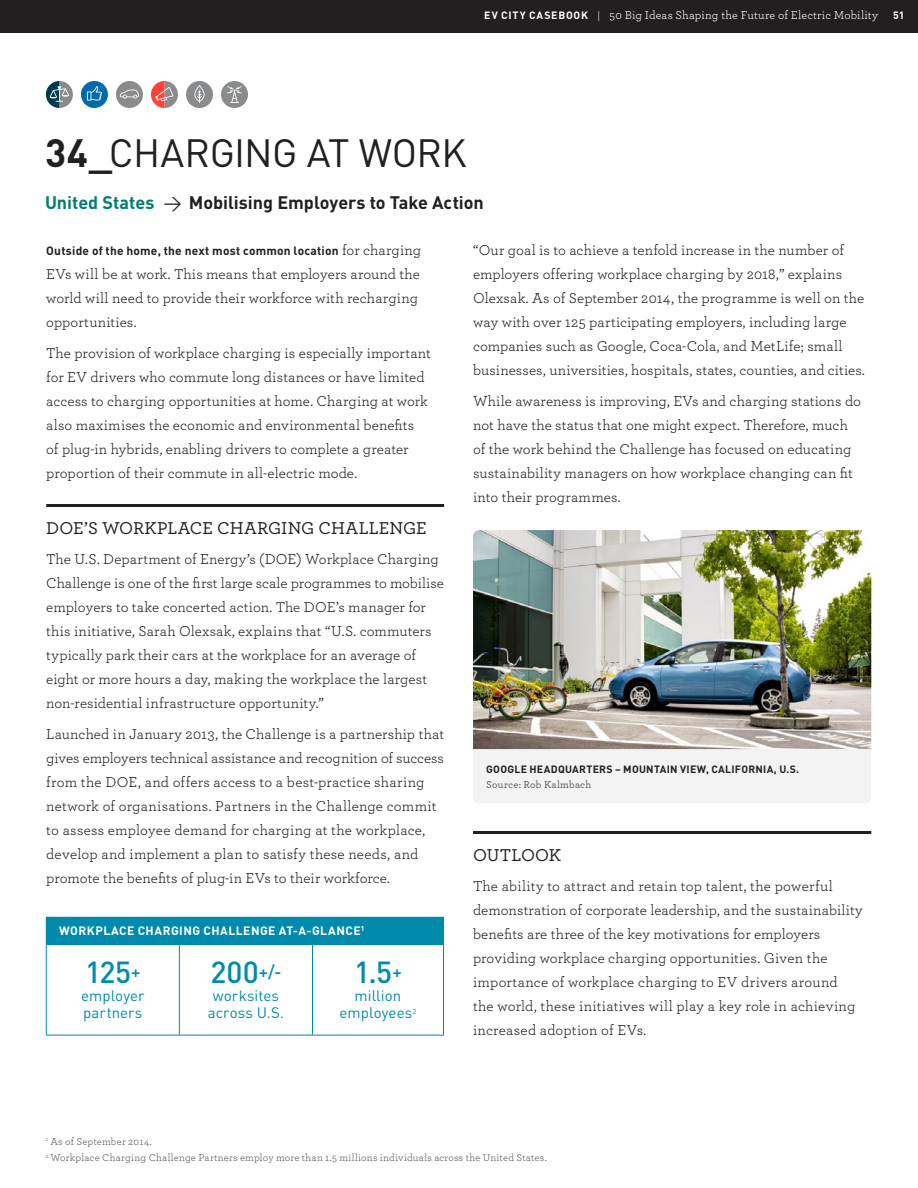
<style>
.page{position:relative;width:918px;height:1188px;background:#fff}
.page>*{position:absolute;margin:0;border:0;box-sizing:border-box;transform-origin:0 0}
.t1{font:39px "DIN";letter-spacing:-.02em;color:#231f20}
.t2{font:500 30.15px "DIN";color:#008aac}
.t3{font:700 18px "DIN";color:#231f20}
.Subhead{font:500 18px "Archer";letter-spacing:-.005em;color:#231f20}
.Body{font:15px/24px "Archer";letter-spacing:.005em;color:#231f20}
.t4{font:15px "DIN";letter-spacing:.005em;color:#008aac}
.t5{font:12px "Archer";letter-spacing:.01em;color:#fff}
.Body-2{font:700 12px "DIN";letter-spacing:.02em;color:#231f20}
.t6{font:700 12px "DIN";letter-spacing:.035em;color:#fff}
.Footnote{font:10.5px "Archer";letter-spacing:.015em;color:#54575a}
.Image_Caption-Title{font:700 10.5px "DIN";letter-spacing:.025em;color:#231f20}
.Image_Caption-Source{font:500 10.5px "Archer";letter-spacing:.02em;color:#54575a}
.s1{font-family:"DIN";font-weight:700;font-size:10.5px}
.s2{font-size:10.5px}
.s3{font-weight:700}
.s4{color:#007f6e}
.s5{font-weight:400}
.s6{font-family:"Archer";font-weight:400;font-size:15px}
</style>
<div class="page">
<div style="left:81px;top:81px;width:27px;height:27px;background:#006ba7;border-radius:14px"></div>
<div style="left:116px;top:81px;width:27px;height:27px;background:#8a8b8d;border-radius:14px"></div>
<div style="left:186px;top:81px;width:27px;height:27px;background:#8a8b8d;border-radius:14px"></div>
<div style="left:221px;top:81px;width:27px;height:27px;background:#8a8b8d;border-radius:14px"></div>
<hr style="left:46px;top:504px;width:398px;height:3px;background:#231f20">
<div style="left:46px;top:917px;width:398px;height:27px;background:#008aac"></div>
<hr style="left:46px;top:945px;width:1px;height:90px;background:#008aac">
<hr style="left:46px;top:944px;width:133px;height:1px;background:#008aac">
<hr style="left:46px;top:1035px;width:133px;height:1px;background:#008aac">
<hr style="left:179px;top:945px;width:1px;height:90px;background:#008aac">
<hr style="left:179px;top:944px;width:134px;height:1px;background:#008aac">
<hr style="left:179px;top:1035px;width:134px;height:1px;background:#008aac">
<hr style="left:312px;top:945px;width:1px;height:90px;background:#008aac">
<hr style="left:313px;top:944px;width:131px;height:1px;background:#008aac">
<hr style="left:443px;top:945px;width:1px;height:90px;background:#008aac">
<hr style="left:313px;top:1035px;width:131px;height:1px;background:#008aac">
<img style="left:473px;top:530px;width:398px;height:219px">
<div style="left:473px;top:749px;width:398px;height:54px;background:#f3f3f3"></div>
<hr style="left:473px;top:831px;width:398px;height:3px;background:#231f20">
<div style="left:0;top:0;width:918px;height:32px;background:#231f20"></div>
<svg style="left:151px;top:81px;width:27px;height:27px"></svg>
<svg style="left:87px;top:86px;width:15px;height:15px"></svg>
<svg style="left:227px;top:86px;width:15px;height:17px"></svg>
<svg style="left:46px;top:81px;width:27px;height:27px"></svg>
<svg style="left:120px;top:90px;width:19px;height:9px"></svg>
<svg style="left:194px;top:85px;width:11px;height:18px"></svg>
<p class="t5" style="left:484px;top:8px;width:422px"><span class="s1">EV CITY CASEBOOK</span> <span class="s2">|</span> 50 Big Ideas Shaping the Future of Electric Mobility <span class="s1">51</span></p>
<p class="t1" style="left:45px;top:129px;width:423px"><span class="s3">34_</span>CHARGING AT WORK</p>
<p class="t3" style="left:45px;top:191px;width:440px"><span class="s4">United States</span> <span class="s5">&gt;</span> Mobilising Employers to Take Action</p>
<p class="Body" style="left:473px;top:238px;width:393px">“Our goal is to achieve a tenfold increase in the number of employers offering workplace charging by 2018,” explains Olexsak. As of September 2014, the programme is well on the way with over 125 participating employers, including large companies such as Google, Coca-Cola, and MetLife; small businesses, universities, hospitals, states, counties, and cities.</p>
<p class="Body" style="left:473px;top:389px;width:390px">While awareness is improving, EVs and charging stations do not have the status that one might expect. Therefore, much of the work behind the Challenge has focused on educating sustainability managers on how workplace changing can fit into their programmes.</p>
<p class="Body-2" style="left:46px;top:243px;width:376px">Outside of the home, the next most common location <span class="s6">for charging</span></p>
<p class="Body" style="left:46px;top:262px;width:375px">EVs will be at work. This means that employers around the world will need to provide their workforce with recharging opportunities.</p>
<p class="Body" style="left:46px;top:341px;width:386px">The provision of workplace charging is especially important for EV drivers who commute long distances or have limited access to charging opportunities at home. Charging at work also maximises the economic and environmental benefits<br>of plug-in hybrids, enabling drivers to complete a greater proportion of their commute in all-electric mode.</p>
<p class="Subhead" style="left:46px;top:517px;width:382px">DOE’S WORKPLACE CHARGING CHALLENGE</p>
<p class="Body" style="left:46px;top:547px;width:399px">The U.S. Department of Energy’s (DOE) Workplace Charging Challenge is one of the first large scale programmes to mobilise employers to take concerted action. The DOE’s manager for this initiative, Sarah Olexsak, explains that “U.S. commuters typically park their cars at the workplace for an average of eight or more hours a day, making the workplace the largest non-residential infrastructure opportunity.”</p>
<p class="Body" style="left:46px;top:722px;width:399px">Launched in January 2013, the Challenge is a partnership that gives employers technical assistance and recognition of success from the DOE, and offers access to a best-practice sharing network of organisations. Partners in the Challenge commit to assess employee demand for charging at the workplace, develop and implement a plan to satisfy these needs, and promote the benefits of plug-in EVs to their workforce.</p>
<p class="t6" style="left:59px;top:923px;width:307px">WORKPLACE CHARGING CHALLENGE AT-A-GLANCE<sup>1</sup></p>
<p class="t2" style="left:85px;top:953px;width:57px">125<sup>+</sup></p>
<p class="t4" style="left:81px;top:987px;width:65px">employer</p>
<p class="t4" style="left:83px;top:1003px;width:61px">partners</p>
<p class="t2" style="left:210px;top:953px;width:73px">200<sup>+/-</sup></p>
<p class="t4" style="left:213px;top:987px;width:68px">worksites</p>
<p class="t4" style="left:208px;top:1003px;width:78px">across U.S.</p>
<p class="t2" style="left:354px;top:953px;width:49px">1.5<sup>+</sup></p>
<p class="t4" style="left:355px;top:987px;width:48px">million</p>
<p class="t4" style="left:339px;top:1003px;width:79px">employees<sup>2</sup></p>
<p class="Image_Caption-Title" style="left:486px;top:763px;width:315px">GOOGLE HEADQUARTERS – MOUNTAIN VIEW, CALIFORNIA, U.S.</p>
<p class="Image_Caption-Source" style="left:486px;top:778px;width:107px">Source: Rob Kalmbach</p>
<p class="Subhead" style="left:473px;top:844px;width:89px">OUTLOOK</p>
<p class="Body" style="left:473px;top:874px;width:391px">The ability to attract and retain top talent, the powerful demonstration of corporate leadership, and the sustainability benefits are three of the key motivations for employers providing workplace charging opportunities. Given the importance of workplace charging to EV drivers around<br>the world, these initiatives will play a key role in achieving increased adoption of EVs.</p>
<p class="Footnote" style="left:46px;top:1134px;width:108px"><sup>1</sup> As of September 2014.</p>
<p class="Footnote" style="left:46px;top:1151px;width:502px"><sup>2</sup> Workplace Charging Challenge Partners employ more than 1.5 millions individuals across the United States.</p>
</div>
